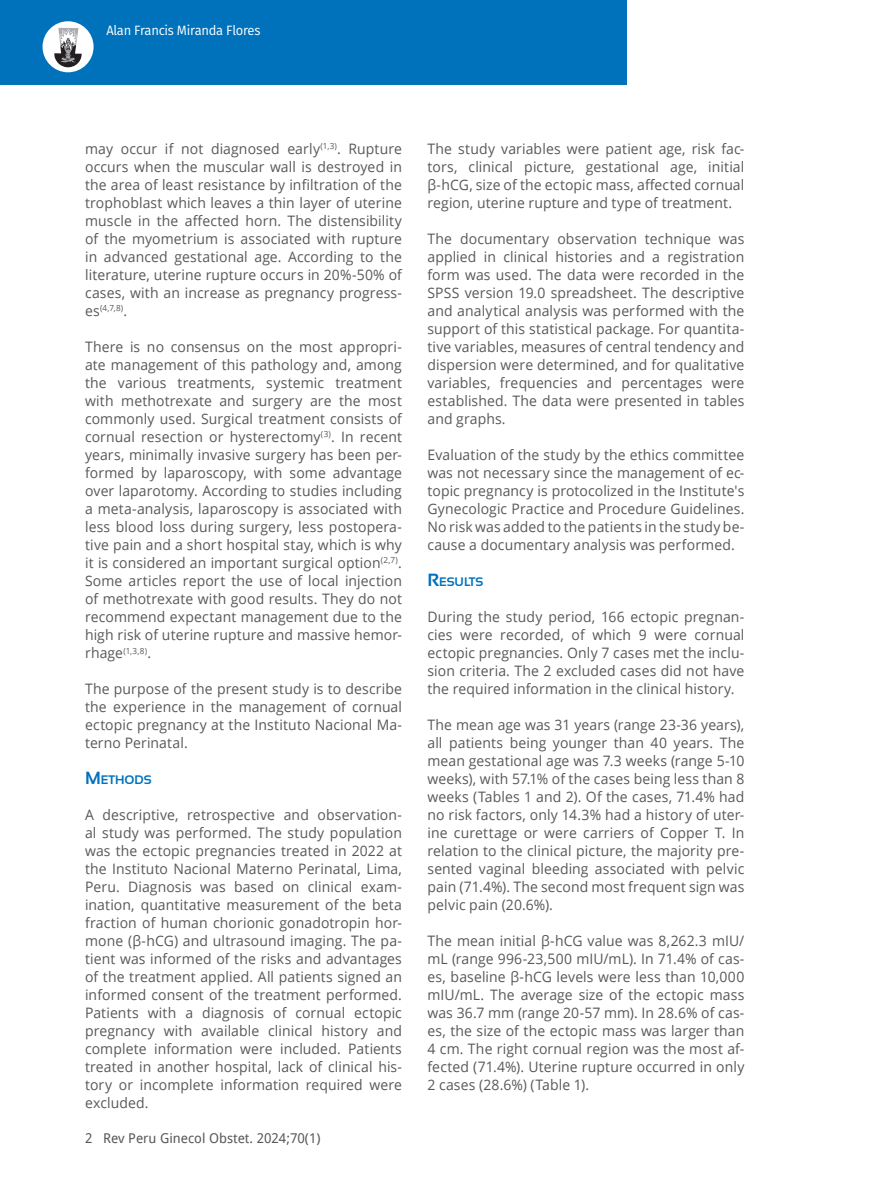
<style>
.page{position:relative;width:872px;height:1191px;background:#fff}
.page>*{position:absolute;margin:0;border:0;box-sizing:border-box;transform-origin:0 0}
.t1{font:14.4px/18px "Open Sans";letter-spacing:.01em;color:#57585a;text-align:justify}
.t2{font:13.5px "Droid Sans";color:#57585a}
.t3{font:13.5px "Fira Sans";letter-spacing:-.02em;color:#fff;scale:.96 1}
.t4{font:700 12.3px "Sansation";color:#0072bc}
.t5{font:8.4px "Open Sans";color:#57585a}
.s1{font-size:14.4px}
.s2{font-size:17.7px}
</style>
<div class="page">
<div style="left:0;top:0;width:626px;height:85px;background:#0072bc"></div>
<div style="left:43px;top:21px;width:51px;height:51px;background:#fff;border-radius:50%"></div>
<svg style="left:54px;top:28px;width:28px;height:40px"></svg>
<p class="t3" style="left:106px;top:20px;width:162px">Alan Francis Miranda Flores</p>
<p class="t1" style="left:85px;top:139px;width:318px">may occur if not diagnosed early<sup>(1,3)</sup>. Rupture occurs when the muscular wall is destroyed in the area of least resistance by infiltration of the trophoblast which leaves a thin layer of uterine muscle in the affected horn. The distensibility of the myometrium is associated with rupture in advanced gestational age. According to the literature, uterine rupture occurs in 20%-50% of cases, with an increase as pregnancy progress-</p>
<p class="t5" style="left:85px;top:302px;width:44px"><span class="s1">es</span>(4,7,8)<span class="s1">.</span></p>
<p class="t1" style="left:85px;top:337px;width:318px">There is no consensus on the most appropri&shy;ate management of this pathology and, among the various treatments, systemic treatment with methotrexate and surgery are the most commonly used. Surgical treatment consists of cornual resection or hysterectomy<sup>(3)</sup>. In recent years, minimally invasive surgery has been per&shy;formed by laparoscopy, with some advantage over laparotomy. According to studies including a meta-analysis, laparoscopy is associated with less blood loss during surgery, less postopera&shy;tive pain and a short hospital stay, which is why it is considered an important surgical option<sup>(2,7)</sup>.<br>Some articles report the use of local injection of methotrexate with good results. They do not recommend expectant management due to the high risk of uterine rupture and massive hemor-</p>
<p class="t5" style="left:85px;top:644px;width:67px"><span class="s1">rhage</span>(1,3,8)<span class="s1">.</span></p>
<p class="t1" style="left:85px;top:679px;width:318px">The purpose of the present study is to describe the experience in the management of cornual ectopic pregnancy at the Instituto Nacional Ma&shy;terno Perinatal.</p>
<p class="t4" style="left:85px;top:773px;width:68px"><span class="s2">M</span>ETHODS</p>
<p class="t1" style="left:85px;top:805px;width:318px">A descriptive, retrospective and observation&shy;al study was performed. The study population was the ectopic pregnancies treated in 2022 at the Instituto Nacional Materno Perinatal, Lima, Peru. Diagnosis was based on clinical exam&shy;ination, quantitative measurement of the beta fraction of human chorionic gonadotropin hor&shy;mone (β-hCG) and ultrasound imaging. The pa&shy;tient was informed of the risks and advantages of the treatment applied. All patients signed an informed consent of the treatment performed.<br>Patients with a diagnosis of cornual ectopic pregnancy with available clinical history and complete information were included. Patients treated in another hospital, lack of clinical his&shy;tory or incomplete information required were excluded.</p>
<p class="t2" style="left:85px;top:1128px;width:237px">2 Rev Peru Ginecol Obstet. 2024;70(1)</p>
<p class="t1" style="left:427px;top:139px;width:318px">The study variables were patient age, risk fac&shy;tors, clinical picture, gestational age, initial β-hCG, size of the ectopic mass, affected cornual region, uterine rupture and type of treatment.</p>
<p class="t1" style="left:427px;top:229px;width:318px">The documentary observation technique was applied in clinical histories and a registration form was used. The data were recorded in the SPSS version 19.0 spreadsheet. The descriptive and analytical analysis was performed with the support of this statistical package. For quantita&shy;tive variables, measures of central tendency and dispersion were determined, and for qualitative variables, frequencies and percentages were established. The data were presented in tables and graphs.</p>
<p class="t1" style="left:427px;top:445px;width:318px">Evaluation of the study by the ethics committee was not necessary since the management of ec&shy;topic pregnancy is protocolized in the Institute's Gynecologic Practice and Procedure Guidelines.<br>No risk was added to the patients in the study be&shy;cause a documentary analysis was performed.</p>
<p class="t4" style="left:427px;top:575px;width:57px"><span class="s2">R</span>ESULTS</p>
<p class="t1" style="left:427px;top:607px;width:318px">During the study period, 166 ectopic pregnan&shy;cies were recorded, of which 9 were cornual ectopic pregnancies. Only 7 cases met the inclu&shy;sion criteria. The 2 excluded cases did not have the required information in the clinical history.</p>
<p class="t1" style="left:427px;top:715px;width:318px">The mean age was 31 years (range 23-36 years), all patients being younger than 40 years. The mean gestational age was 7.3 weeks (range 5-10 weeks), with 57.1% of the cases being less than 8 weeks (Tables 1 and 2). Of the cases, 71.4% had no risk factors, only 14.3% had a history of uter&shy;ine curettage or were carriers of Copper T. In relation to the clinical picture, the majority pre&shy;sented vaginal bleeding associated with pelvic pain (71.4%). The second most frequent sign was pelvic pain (20.6%).</p>
<p class="t1" style="left:427px;top:931px;width:318px">The mean initial β-hCG value was 8,262.3 mIU/ mL (range 996-23,500 mIU/mL). In 71.4% of cas&shy;es, baseline β-hCG levels were less than 10,000 mIU/mL. The average size of the ectopic mass was 36.7 mm (range 20-57 mm). In 28.6% of cas&shy;es, the size of the ectopic mass was larger than 4 cm. The right cornual region was the most af&shy;fected (71.4%). Uterine rupture occurred in only 2 cases (28.6%) (Table 1).</p>
</div>
